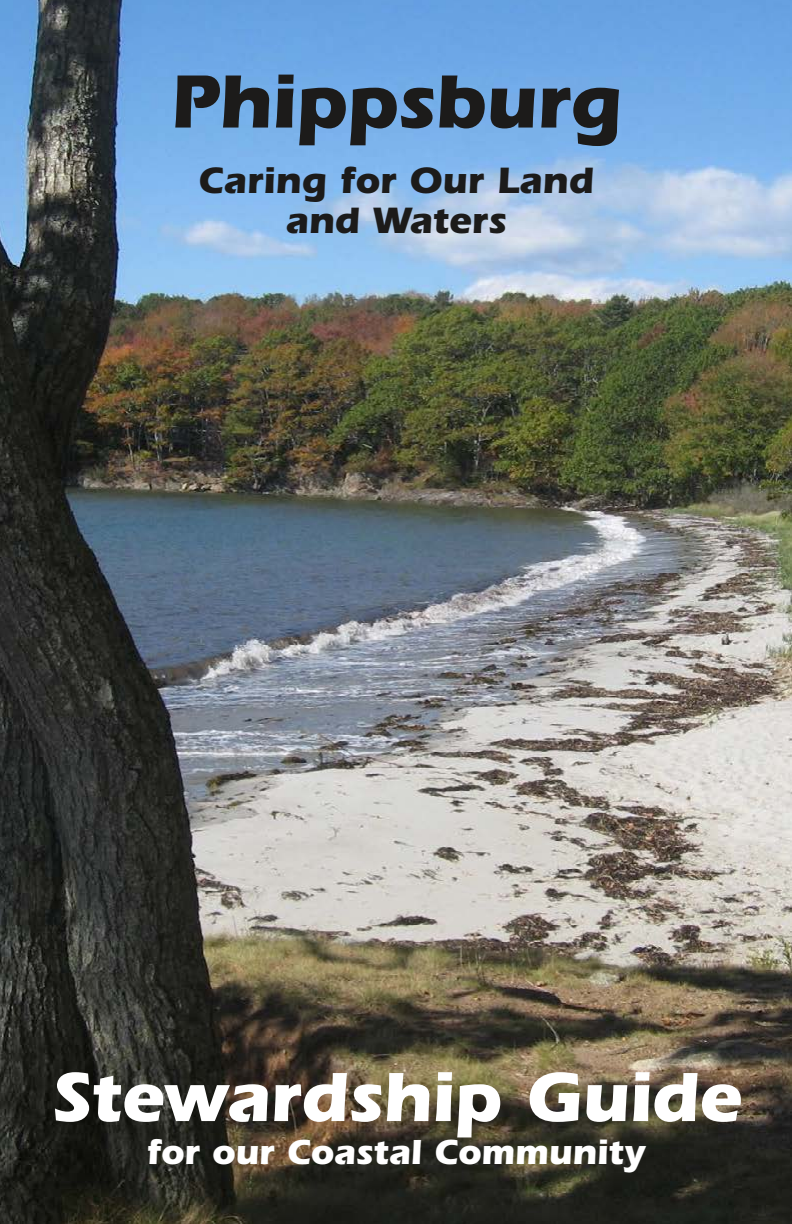
<style>
.page{position:relative;width:792px;height:1224px;background:#fff}
.page>*{position:absolute;margin:0;border:0;box-sizing:border-box;transform-origin:0 0}
.t1{font:700 78px "ITC Eras Std";letter-spacing:-.01em;color:#1c1b1a}
.t2{font:700 72px "ITC Eras Std";letter-spacing:-.01em;color:#fff}
.t3{font:700 38px/40px "ITC Eras Std";color:#1c1b1a;text-align:center}
.t4{font:700 36px "ITC Eras Std";letter-spacing:-.005em;color:#fff}
</style>
<div class="page">
<img style="left:0;top:0;width:792px;height:1224px">
<h1 class="t1" style="left:170px;top:56px;width:453px">Phippsburg</h1>
<p class="t3" style="left:198px;top:160px;width:397px">Caring for Our Land and Waters</p>
<h2 class="t2" style="left:51px;top:1055px;width:692px">Stewardship Guide</h2>
<p class="t4" style="left:146px;top:1131px;width:501px">for our Coastal Community</p>
</div>
